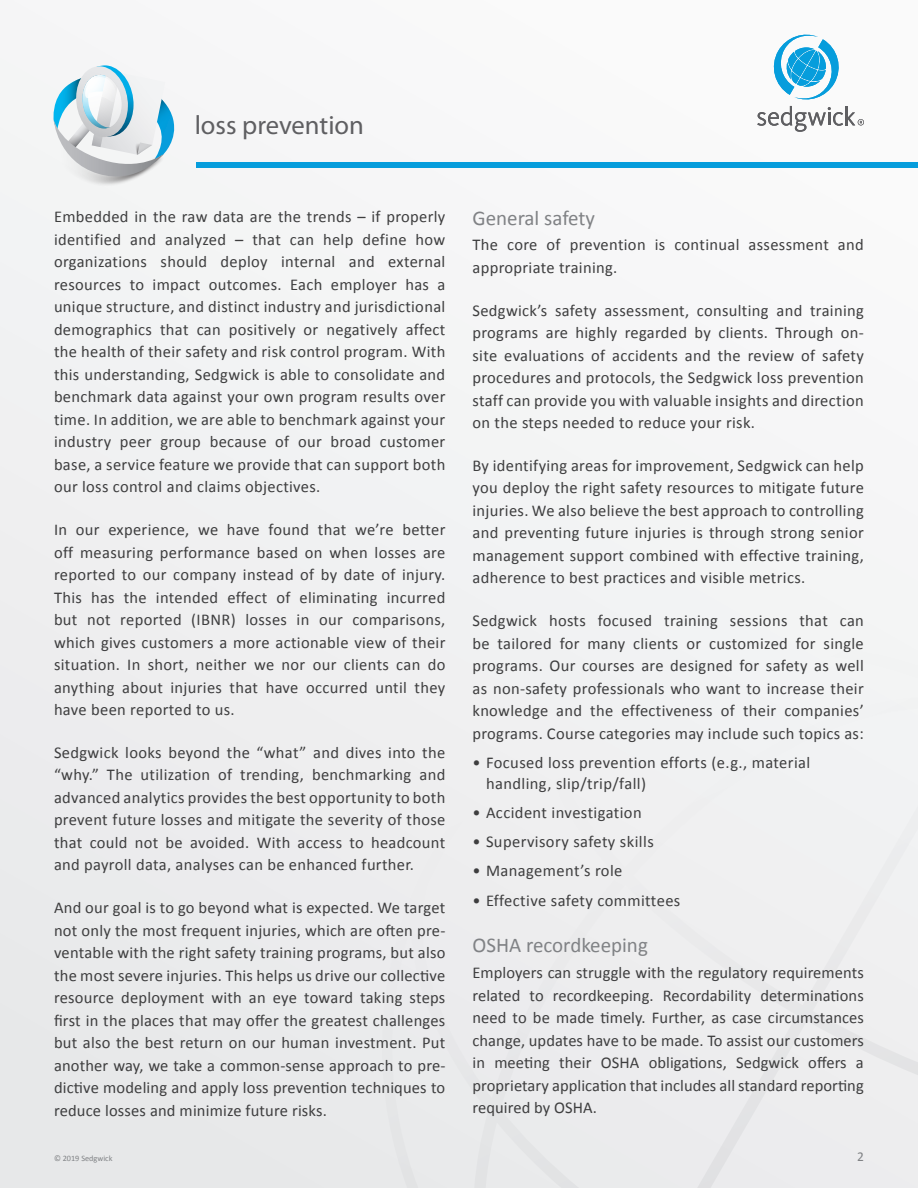
<style>
.page{position:relative;width:918px;height:1188px;background:#f1f2f3}
.page>*{position:absolute;margin:0;border:0;box-sizing:border-box;transform-origin:0 0}
.t1{font:26.55px "Kievit OT";color:#5f5f62}
.Sub_head{font:21px "Calibri";color:#808285}
.Body{font:21px "Calibri";color:#808285}
.Body-2{font:16.5px/22.5px "Calibri";letter-spacing:.02em;color:#3e3e3f;text-align:justify}
.t2{font:13.5px "Calibri";color:#808285}
.t3{font:8.25px "Calibri";color:#808285}
</style>
<div class="page">
<svg style="left:382px;top:954px;width:536px;height:234px"></svg>
<svg style="left:757px;top:35px;width:107px;height:97px"></svg>
<div style="left:196px;top:162px;width:722px;height:6px;background:#069ddc"></div>
<svg style="left:53px;top:65px;width:122px;height:120px"></svg>
<p class="t1" style="left:195px;top:108px;width:171px">loss prevention</p>
<p class="Body-2" style="left:54px;top:206px;width:393px">Embedded in the raw data are the trends – if properly identified and analyzed – that can help define how organizations should deploy internal and external resources to impact outcomes. Each employer has a unique structure, and distinct industry and jurisdictional demographics that can positively or negatively affect the health of their safety and risk control program. With this understanding, Sedgwick is able to consolidate and benchmark data against your own program results over time. In addition, we are able to benchmark against your industry peer group because of our broad customer base, a service feature we provide that can support both our loss control and claims objectives.</p>
<p class="Body-2" style="left:54px;top:518px;width:393px">In our experience, we have found that we’re better off measuring performance based on when losses are reported to our company instead of by date of injury.<br>This has the intended effect of eliminating incurred but not reported (IBNR) losses in our comparisons, which gives customers a more actionable view of their situation. In short, neither we nor our clients can do anything about injuries that have occurred until they have been reported to us.</p>
<p class="Body-2" style="left:54px;top:741px;width:393px">Sedgwick looks beyond the “what” and dives into the “why.” The utilization of trending, benchmarking and advanced analytics provides the best opportunity to both prevent future losses and mitigate the severity of those that could not be avoided. With access to headcount and payroll data, analyses can be enhanced further.</p>
<p class="Body-2" style="left:54px;top:896px;width:393px">And our goal is to go beyond what is expected. We target not only the most frequent injuries, which are often pre&shy;ventable with the right safety training programs, but also the most severe injuries. This helps us drive our collective resource deployment with an eye toward taking steps first in the places that may offer the greatest challenges but also the best return on our human investment. Put</p>
<p class="Body-2" style="left:54px;top:1054px;width:393px">another way, we take a common-sense approach to pre&shy;dictive modeling and apply loss prevention techniques to reduce losses and minimize future risks.</p>
<p class="t3" style="left:54px;top:1153px;width:60px">© 2019 Sedgwick</p>
<p class="Body" style="left:472px;top:205px;width:124px">General safety</p>
<p class="Body-2" style="left:472px;top:234px;width:393px">The core of prevention is continual assessment and appropriate training.</p>
<p class="Body-2" style="left:472px;top:299px;width:393px">Sedgwick’s safety assessment, consulting and training programs are highly regarded by clients. Through on&shy;site evaluations of accidents and the review of safety procedures and protocols, the Sedgwick loss prevention staff can provide you with valuable insights and direction on the steps needed to reduce your risk.</p>
<p class="Body-2" style="left:472px;top:454px;width:393px">By identifying areas for improvement, Sedgwick can help you deploy the right safety resources to mitigate future injuries. We also believe the best approach to controlling and preventing future injuries is through strong senior management support combined with effective training, adherence to best practices and visible metrics.</p>
<p class="Body-2" style="left:472px;top:610px;width:393px">Sedgwick hosts focused training sessions that can be tailored for many clients or customized for single programs. Our courses are designed for safety as well as non-safety professionals who want to increase their knowledge and the effectiveness of their companies’ programs. Course categories may include such topics as:</p>
<p class="Body-2" style="left:486px;top:752px;width:326px;line-height:21px;text-indent:-14px">• Focused loss prevention efforts (e.g., material handling, slip/trip/fall)</p>
<p class="Body-2" style="left:472px;top:801px;width:171px">• Accident investigation</p>
<p class="Body-2" style="left:472px;top:830px;width:183px">• Supervisory safety skills</p>
<p class="Body-2" style="left:472px;top:859px;width:151px">• Management’s role</p>
<p class="Body-2" style="left:472px;top:889px;width:209px">• Effective safety committees</p>
<p class="Sub_head" style="left:472px;top:932px;width:177px">OSHA recordkeeping</p>
<p class="Body-2" style="left:472px;top:961px;width:393px">Employers can struggle with the regulatory requirements related to recordkeeping. Recordability determinations need to be made timely. Further, as case circumstances change, updates have to be made. To assist our customers in meeting their OSHA obligations, Sedgwick offers a proprietary application that includes all standard reporting required by OSHA.</p>
<p class="t2" style="left:857px;top:1148px;width:8px">2</p>
</div>
